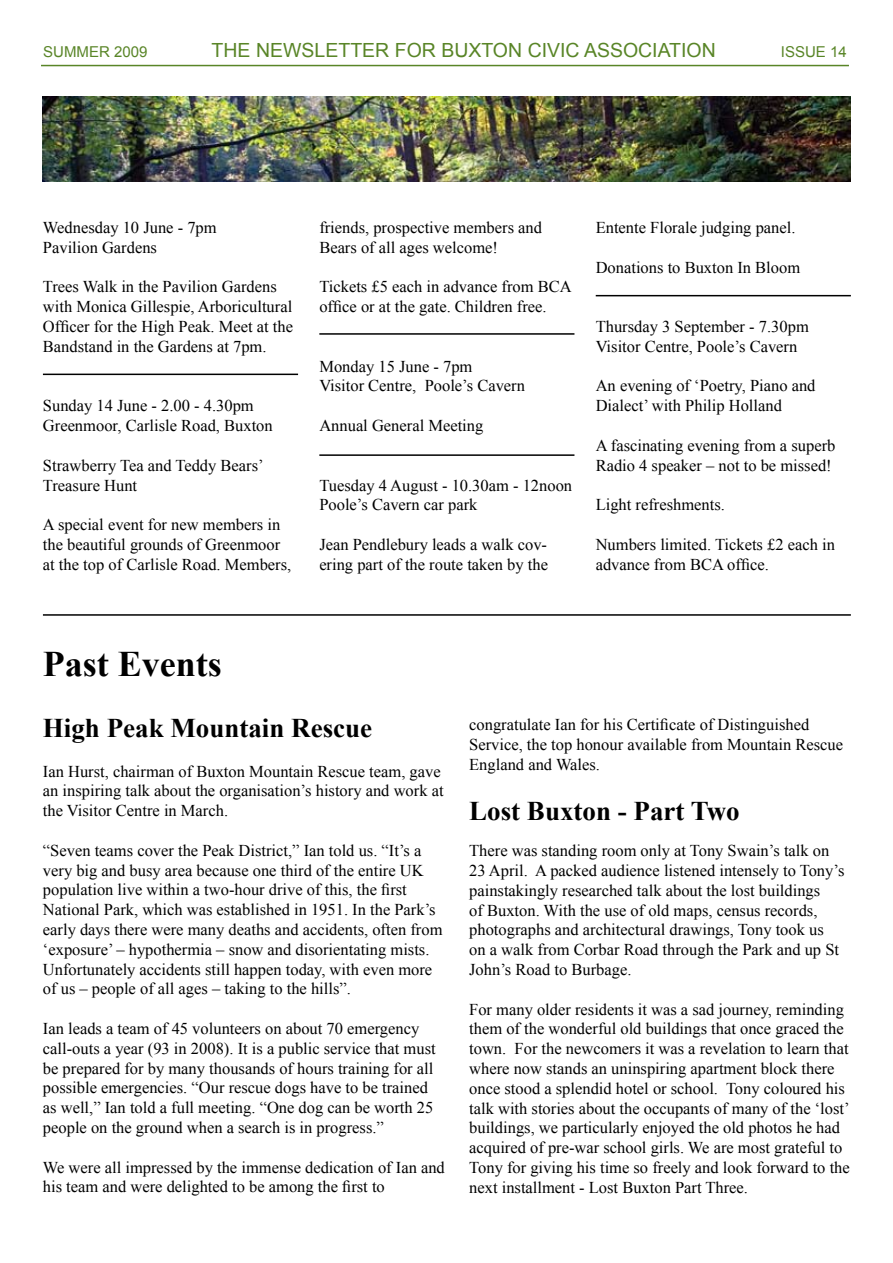
<style>
.page{position:relative;width:893px;height:1263px;background:#fff}
.page>*{position:absolute;margin:0;border:0;box-sizing:border-box;transform-origin:0 0}
.t1{font:700 36px "Times New Roman";color:#000}
.t2{font:700 27px "Times New Roman";color:#000}
.t3{font:19.5px "Arial";color:#598527}
.t4{font:16.5px/19.8px "Times New Roman";color:#000}
.t5{font:15px "Arial";color:#598527}
</style>
<div class="page">
<img style="left:43px;top:96px;width:808px;height:85px">
<hr style="left:41px;top:65px;width:808px;height:1px;background:#598527">
<hr style="left:43px;top:374px;width:255px;height:1px;background:#000">
<hr style="left:319px;top:333px;width:255px;height:2px;background:#000">
<hr style="left:319px;top:454px;width:255px;height:2px;background:#000">
<hr style="left:596px;top:295px;width:255px;height:1px;background:#000">
<hr style="left:43px;top:614px;width:808px;height:2px;background:#000">
<p class="t5" style="left:43px;top:42px;width:106px">SUMMER 2009</p>
<p class="t3" style="left:212px;top:37px;width:506px">THE NEWSLETTER FOR BUXTON CIVIC ASSOCIATION</p>
<p class="t5" style="left:781px;top:42px;width:67px">ISSUE 14</p>
<p class="t4" style="left:43px;top:217px;width:175px">Wednesday 10 June - 7pm<br>Pavilion Gardens</p>
<p class="t4" style="left:43px;top:277px;width:252px">Trees Walk in the Pavilion Gardens with Monica Gillespie, Arboricultural Officer for the High Peak. Meet at the Bandstand in the Gardens at 7pm.</p>
<p class="t4" style="left:43px;top:396px;width:231px">Sunday 14 June - 2.00 - 4.30pm<br>Greenmoor, Carlisle Road, Buxton</p>
<p class="t4" style="left:43px;top:455px;width:222px">Strawberry Tea and Teddy Bears’<br>Treasure Hunt</p>
<p class="t4" style="left:43px;top:514px;width:250px">A special event for new members in the beautiful grounds of Greenmoor at the top of Carlisle Road. Members,</p>
<p class="t4" style="left:319px;top:217px;width:224px">friends, prospective members and<br>Bears of all ages welcome!</p>
<p class="t4" style="left:319px;top:277px;width:254px">Tickets £5 each in advance from BCA office or at the gate. Children free.</p>
<p class="t4" style="left:319px;top:356px;width:207px">Monday 15 June - 7pm<br>Visitor Centre, Poole’s Cavern</p>
<p class="t4" style="left:319px;top:415px;width:166px">Annual General Meeting</p>
<p class="t4" style="left:319px;top:475px;width:254px">Tuesday 4 August - 10.30am - 12noon<br>Poole’s Cavern car park</p>
<p class="t4" style="left:319px;top:534px;width:230px">Jean Pendlebury leads a walk cov&shy;ering part of the route taken by the</p>
<p class="t4" style="left:596px;top:217px;width:201px">Entente Florale judging panel.</p>
<p class="t4" style="left:596px;top:257px;width:206px">Donations to Buxton In Bloom</p>
<p class="t4" style="left:596px;top:316px;width:215px">Thursday 3 September - 7.30pm<br>Visitor Centre, Poole’s Cavern</p>
<p class="t4" style="left:596px;top:376px;width:221px">An evening of ‘Poetry, Piano and<br>Dialect’ with Philip Holland</p>
<p class="t4" style="left:596px;top:435px;width:241px">A fascinating evening from a superb<br>Radio 4 speaker – not to be missed!</p>
<p class="t4" style="left:596px;top:495px;width:131px">Light refreshments.</p>
<p class="t4" style="left:596px;top:534px;width:241px">Numbers limited. Tickets £2 each in advance from BCA office.</p>
<h1 class="t1" style="left:43px;top:643px;width:180px">Past Events</h1>
<h2 class="t2" style="left:43px;top:712px;width:331px">High Peak Mountain Rescue</h2>
<p class="t4" style="left:43px;top:761px;width:402px">Ian Hurst, chairman of Buxton Mountain Rescue team, gave an inspiring talk about the organisation’s history and work at the Visitor Centre in March.</p>
<p class="t4" style="left:43px;top:840px;width:401px">“Seven teams cover the Peak District,” Ian told us. “It’s a very big and busy area because one third of the entire UK population live within a two-hour drive of this, the first National Park, which was established in 1951. In the Park’s early days there were many deaths and accidents, often from ‘exposure’ – hypothermia – snow and disorientating mists.<br>Unfortunately accidents still happen today, with even more of us – people of all ages – taking to the hills”.</p>
<p class="t4" style="left:43px;top:1018px;width:394px">Ian leads a team of 45 volunteers on about 70 emergency call-outs a year (93 in 2008). It is a public service that must be prepared for by many thousands of hours training for all possible emergencies. “Our rescue dogs have to be trained as well,” Ian told a full meeting. “One dog can be worth 25 people on the ground when a search is in progress.”</p>
<p class="t4" style="left:43px;top:1157px;width:403px">We were all impressed by the immense dedication of Ian and his team and were delighted to be among the first to</p>
<p class="t4" style="left:469px;top:714px;width:375px">congratulate Ian for his Certificate of Distinguished<br>Service, the top honour available from Mountain Rescue<br>England and Wales.</p>
<h2 class="t2" style="left:469px;top:795px;width:272px">Lost Buxton - Part Two</h2>
<p class="t4" style="left:469px;top:840px;width:377px">There was standing room only at Tony Swain’s talk on 23 April. A packed audience listened intensely to Tony’s painstakingly researched talk about the lost buildings<br>of Buxton. With the use of old maps, census records, photographs and architectural drawings, Tony took us<br>on a walk from Corbar Road through the Park and up St John’s Road to Burbage.</p>
<p class="t4" style="left:469px;top:999px;width:382px">For many older residents it was a sad journey, reminding them of the wonderful old buildings that once graced the town. For the newcomers it was a revelation to learn that where now stands an uninspiring apartment block there once stood a splendid hotel or school. Tony coloured his talk with stories about the occupants of many of the ‘lost’ buildings, we particularly enjoyed the old photos he had acquired of pre-war school girls. We are most grateful to Tony for giving his time so freely and look forward to the next installment - Lost Buxton Part Three.</p>
</div>
